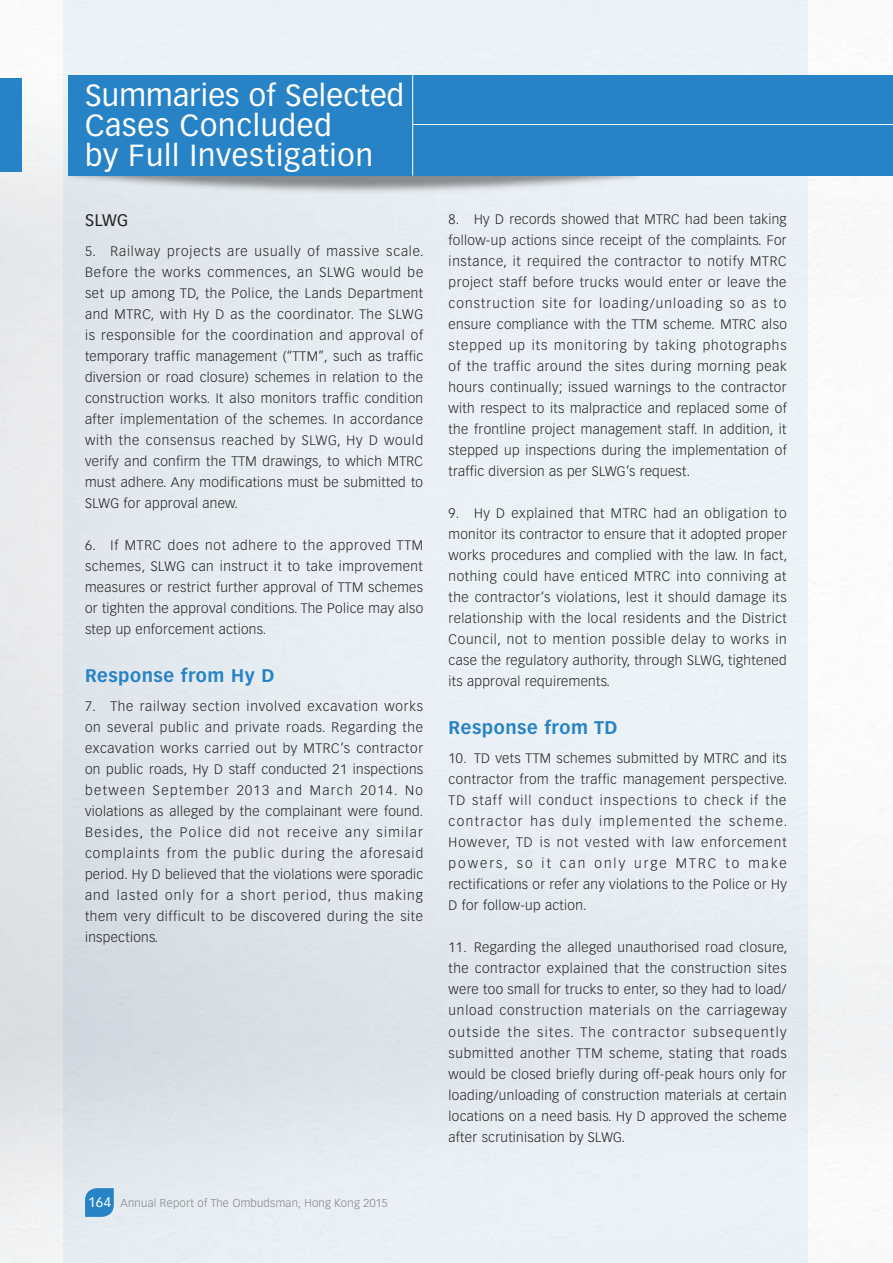
<style>
.page{position:relative;width:893px;height:1263px;background:#fff}
.page>*{position:absolute;margin:0;border:0;box-sizing:border-box;transform-origin:0 0}
.t1{font:30px/30px "Vectora LT Std";letter-spacing:.03em;color:#fff}
.t2{font:700 18px "Vectora LT Std";letter-spacing:.03em;color:#2783c5}
.t3{font:16.5px "Vectora LT Std";color:#231f20}
.t4{font:300 13.5px/21px "Vectora LT Std";letter-spacing:.025em;color:#231f20;text-align:justify}
.t5{font:300 11.25px "Vectora LT Std";letter-spacing:.025em;color:#808285}
.s1{font-weight:400;font-size:13.5px;color:#fff}
</style>
<div class="page">
<img style="left:0;top:0;width:893px;height:1263px">
<div style="left:64px;top:0;width:744px;height:1263px;background:linear-gradient(to right,#dfe5eb,#ecf3f7)"></div>
<svg style="left:85px;top:1188px;width:29px;height:29px"></svg>
<img style="left:15px;top:176px;width:723px;height:24px">
<div style="left:68px;top:75px;width:825px;height:101px;background:#2783c5"></div>
<div style="left:0;top:79px;width:21px;height:93px;background:#2783c5"></div>
<hr style="left:412px;top:75px;width:1px;height:101px;background:#fff">
<hr style="left:413px;top:124px;width:480px;height:1px;background:#fff">
<h1 class="t1" style="left:85px;top:81px;width:321px">Summaries of Selected<br>Cases Concluded<br>by Full Investigation</h1>
<p class="t3" style="left:85px;top:211px;width:45px">SLWG</p>
<p class="t4" style="left:85px;top:241px;width:340px">5. Railway projects are usually of massive scale.<br>Before the works commences, an SLWG would be set up among TD, the Police, the Lands Department and MTRC, with Hy D as the coordinator. The SLWG is responsible for the coordination and approval of temporary traffic management (“TTM”, such as traffic diversion or road closure) schemes in relation to the construction works. It also monitors traffic condition after implementation of the schemes. In accordance with the consensus reached by SLWG, Hy D would verify and confirm the TTM drawings, to which MTRC must adhere. Any modifications must be submitted to SLWG for approval anew.</p>
<p class="t4" style="left:85px;top:535px;width:340px">6. If MTRC does not adhere to the approved TTM schemes, SLWG can instruct it to take improvement measures or restrict further approval of TTM schemes or tighten the approval conditions. The Police may also step up enforcement actions.</p>
<h2 class="t2" style="left:85px;top:664px;width:191px">Response from Hy D</h2>
<p class="t4" style="left:85px;top:696px;width:340px">7. The railway section involved excavation works on several public and private roads. Regarding the excavation works carried out by MTRC’s contractor on public roads, Hy D staff conducted 21 inspections between September 2013 and March 2014. No violations as alleged by the complainant were found.<br>Besides, the Police did not receive any similar complaints from the public during the aforesaid period. Hy D believed that the violations were sporadic and lasted only for a short period, thus making them very difficult to be discovered during the site inspections.</p>
<p class="t5" style="left:88px;top:1196px;width:301px"><span class="s1">164</span> Annual Report of The Ombudsman, Hong Kong 2015</p>
<p class="t4" style="left:449px;top:209px;width:340px">8. Hy D records showed that MTRC had been taking follow-up actions since receipt of the complaints. For instance, it required the contractor to notify MTRC project staff before trucks would enter or leave the construction site for loading/unloading so as to ensure compliance with the TTM scheme. MTRC also stepped up its monitoring by taking photographs of the traffic around the sites during morning peak hours continually; issued warnings to the contractor with respect to its malpractice and replaced some of the frontline project management staff. In addition, it stepped up inspections during the implementation of traffic diversion as per SLWG’s request.</p>
<p class="t4" style="left:449px;top:503px;width:340px">9. Hy D explained that MTRC had an obligation to monitor its contractor to ensure that it adopted proper works procedures and complied with the law. In fact, nothing could have enticed MTRC into conniving at the contractor’s violations, lest it should damage its relationship with the local residents and the District Council, not to mention possible delay to works in case the regulatory authority, through SLWG, tightened its approval requirements.</p>
<h2 class="t2" style="left:449px;top:716px;width:170px">Response from TD</h2>
<p class="t4" style="left:449px;top:748px;width:340px">10. TD vets TTM schemes submitted by MTRC and its contractor from the traffic management perspective.<br>TD staff will conduct inspections to check if the contractor has duly implemented the scheme.<br>However, TD is not vested with law enforcement powers, so it can only urge MTRC to make rectifications or refer any violations to the Police or Hy D for follow-up action.</p>
<p class="t4" style="left:449px;top:937px;width:340px">11. Regarding the alleged unauthorised road closure, the contractor explained that the construction sites were too small for trucks to enter, so they had to load/ unload construction materials on the carriageway outside the sites. The contractor subsequently submitted another TTM scheme, stating that roads would be closed briefly during off-peak hours only for loading/unloading of construction materials at certain locations on a need basis. Hy D approved the scheme after scrutinisation by SLWG.</p>
</div>
